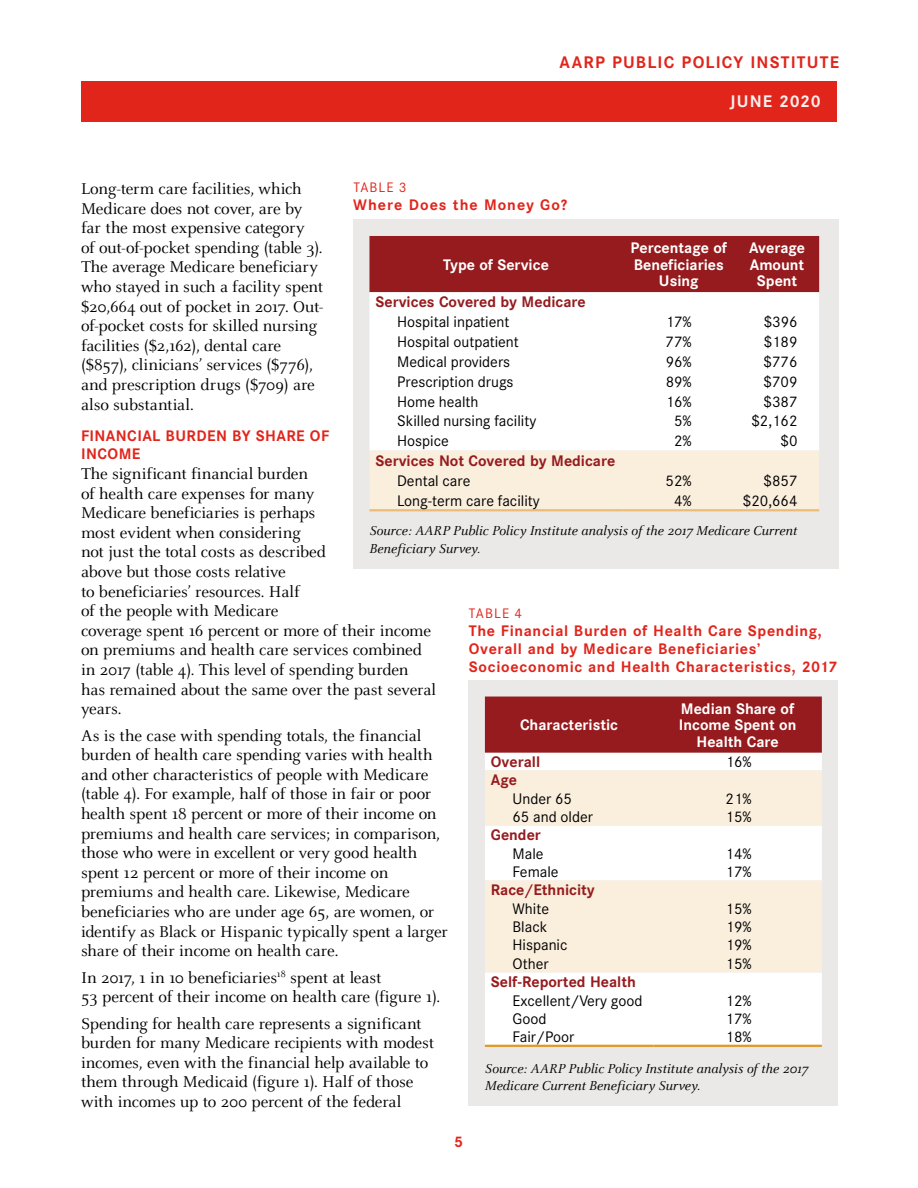
<style>
.page{position:relative;width:918px;height:1188px;background:#fff}
.page>*{position:absolute;margin:0;border:0;box-sizing:border-box;transform-origin:0 0}
.t1{font:17.25px/19.6px "Celeste Pro";letter-spacing:-.01em;color:#000}
.t2{font:700 16.5px "Corporate S";letter-spacing:.07em;color:#e1251b}
.t3{font:700 16.5px "Corporate S";letter-spacing:.05em;color:#fdeeed}
.TableRowIndent{font:15px "Corporate S";color:#000}
.t4{font:700 15px/18px "Corporate S";letter-spacing:.045em;color:#e1251b}
.TableColHead{font:700 15px/16.5px "Corporate S";color:#fff;text-align:center}
.TableRowHead{font:700 15px "Corporate S";color:#961b1e}
.TableText{font:15px "Corporate S";color:#000}
.t5{font:700 15px "Corporate S";letter-spacing:.065em;color:#e1251b}
.TableSource{font:italic 14.25px/17.2px "Celeste Pro";letter-spacing:-.005em;color:#000}
.t6{font:13.5px "Corporate S";letter-spacing:.085em;color:#e1251b}
</style>
<div class="page">
<div style="left:81px;top:81px;width:756px;height:41px;background:#e1251b"></div>
<div style="left:469px;top:680px;width:369px;height:426px;background:#eae9e8"></div>
<div style="left:485px;top:697px;width:337px;height:56px;background:#961b1e"></div>
<div style="left:485px;top:753px;width:337px;height:292px;background:#fff"></div>
<svg style="left:485px;top:770px;width:337px;height:202px;fill:#faeedd"></svg>
<hr style="left:485px;top:1045px;width:168px;height:2px;background:#e09826">
<hr style="left:653px;top:1045px;width:169px;height:2px;background:#e09826">
<div style="left:353px;top:220px;width:486px;height:349px;background:#eae9e8"></div>
<div style="left:369px;top:236px;width:450px;height:56px;background:#961b1e"></div>
<div style="left:369px;top:292px;width:450px;height:159px;background:#fff"></div>
<div style="left:370px;top:451px;width:449px;height:58px;background:#faeedd"></div>
<hr style="left:369px;top:509px;width:254px;height:2px;background:#ebbc78">
<hr style="left:623px;top:509px;width:112px;height:2px;background:#ebbc78">
<hr style="left:735px;top:509px;width:84px;height:2px;background:#ebbc78">
<p class="t2" style="left:560px;top:52px;width:281px">AARP PUBLIC POLICY INSTITUTE</p>
<p class="t3" style="left:730px;top:92px;width:92px">JUNE 2020</p>
<p class="t6" style="left:353px;top:179px;width:55px">TABLE 3</p>
<p class="t5" style="left:353px;top:195px;width:215px">Where Does the Money Go?</p>
<p class="t1" style="left:81px;top:179px;width:244px">Long-term care facilities, which Medicare does not cover, are by far the most expensive category<br>of out-of-pocket spending (table 3).<br>The average Medicare beneficiary who stayed in such a facility spent $20,664 out of pocket in 2017. Out&shy;of-pocket costs for skilled nursing facilities ($2,162), dental care ($857), clinicians’ services ($776), and prescription drugs ($709) are also substantial.</p>
<h2 class="t4" style="left:81px;top:427px;width:250px">FINANCIAL BURDEN BY SHARE OF<br>INCOME</h2>
<p class="t1" style="left:81px;top:464px;width:357px">The significant financial burden<br>of health care expenses for many<br>Medicare beneficiaries is perhaps<br>most evident when considering<br>not just the total costs as described<br>above but those costs relative<br>to beneficiaries’ resources. Half<br>of the people with Medicare<br>coverage spent 16 percent or more of their income on premiums and health care services combined in 2017 (table 4). This level of spending burden has remained about the same over the past several years.</p>
<p class="t1" style="left:81px;top:725px;width:368px">As is the case with spending totals, the financial burden of health care spending varies with health and other characteristics of people with Medicare (table 4). For example, half of those in fair or poor health spent 18 percent or more of their income on premiums and health care services; in comparison, those who were in excellent or very good health spent 12 percent or more of their income on premiums and health care. Likewise, Medicare beneficiaries who are under age 65, are women, or identify as Black or Hispanic typically spent a larger share of their income on health care.</p>
<p class="t1" style="left:81px;top:967px;width:361px">In 2017, 1 in 10 beneficiaries<sup>18</sup> spent at least<br>53 percent of their income on health care (figure 1).</p>
<p class="t1" style="left:81px;top:1013px;width:355px">Spending for health care represents a significant burden for many Medicare recipients with modest incomes, even with the financial help available to them through Medicaid (figure 1). Half of those with incomes up to 200 percent of the federal</p>
<p class="TableColHead" style="left:631px;top:240px;width:98px">Percentage of<br>Beneficiaries<br>Using</p>
<p class="TableColHead" style="left:749px;top:240px;width:58px">Average<br>Amount<br>Spent</p>
<p class="TableColHead" style="left:443px;top:256px;width:107px">Type of Service</p>
<p class="TableRowHead" style="left:375px;top:293px;width:212px">Services Covered by Medicare</p>
<p class="TableRowIndent" style="left:397px;top:313px;width:114px">Hospital inpatient</p>
<p class="TableText" style="left:666px;top:313px;width:28px">17%</p>
<p class="TableText" style="left:764px;top:313px;width:35px">$396</p>
<p class="TableRowIndent" style="left:397px;top:333px;width:123px">Hospital outpatient</p>
<p class="TableText" style="left:666px;top:333px;width:28px">77%</p>
<p class="TableText" style="left:764px;top:333px;width:35px">$189</p>
<p class="TableRowIndent" style="left:397px;top:353px;width:115px">Medical providers</p>
<p class="TableText" style="left:666px;top:353px;width:27px">96%</p>
<p class="TableText" style="left:764px;top:353px;width:35px">$776</p>
<p class="TableRowIndent" style="left:397px;top:373px;width:118px">Prescription drugs</p>
<p class="TableText" style="left:666px;top:373px;width:28px">89%</p>
<p class="TableText" style="left:764px;top:373px;width:35px">$709</p>
<p class="TableRowIndent" style="left:397px;top:392px;width:83px">Home health</p>
<p class="TableText" style="left:666px;top:392px;width:27px">16%</p>
<p class="TableText" style="left:764px;top:392px;width:36px">$387</p>
<p class="TableRowIndent" style="left:397px;top:412px;width:141px">Skilled nursing facility</p>
<p class="TableText" style="left:674px;top:412px;width:19px">5%</p>
<p class="TableText" style="left:751px;top:412px;width:48px">$2,162</p>
<p class="TableRowIndent" style="left:397px;top:432px;width:53px">Hospice</p>
<p class="TableText" style="left:674px;top:432px;width:19px">2%</p>
<p class="TableText" style="left:781px;top:432px;width:19px">$0</p>
<p class="TableRowHead" style="left:375px;top:452px;width:241px">Services Not Covered by Medicare</p>
<p class="TableRowIndent" style="left:397px;top:472px;width:75px">Dental care</p>
<p class="TableText" style="left:666px;top:472px;width:28px">52%</p>
<p class="TableText" style="left:764px;top:472px;width:36px">$857</p>
<p class="TableRowIndent" style="left:397px;top:492px;width:144px">Long-term care facility</p>
<p class="TableText" style="left:674px;top:492px;width:19px">4%</p>
<p class="TableText" style="left:743px;top:492px;width:56px">$20,664</p>
<p class="TableSource" style="left:369px;top:522px;width:429px">Source: AARP Public Policy Institute analysis of the 2017 Medicare Current<br>Beneficiary Survey.</p>
<p class="t6" style="left:469px;top:605px;width:55px">TABLE 4</p>
<p class="t4" style="left:469px;top:622px;width:370px">The Financial Burden of Health Care Spending,<br>Overall and by Medicare Beneficiaries’<br>Socioeconomic and Health Characteristics, 2017</p>
<p class="TableColHead" style="left:679px;top:701px;width:119px">Median Share of<br>Income Spent on<br>Health Care</p>
<p class="TableColHead" style="left:520px;top:717px;width:100px">Characteristic</p>
<p class="TableRowHead" style="left:491px;top:753px;width:51px">Overall</p>
<p class="TableText" style="left:726px;top:753px;width:27px">16%</p>
<p class="TableRowHead" style="left:491px;top:771px;width:28px">Age</p>
<p class="TableRowIndent" style="left:513px;top:790px;width:61px">Under 65</p>
<p class="TableText" style="left:726px;top:790px;width:28px">21%</p>
<p class="TableRowIndent" style="left:513px;top:808px;width:82px">65 and older</p>
<p class="TableText" style="left:726px;top:808px;width:28px">15%</p>
<p class="TableRowHead" style="left:491px;top:826px;width:51px">Gender</p>
<p class="TableRowIndent" style="left:513px;top:845px;width:33px">Male</p>
<p class="TableText" style="left:726px;top:845px;width:28px">14%</p>
<p class="TableRowIndent" style="left:513px;top:863px;width:48px">Female</p>
<p class="TableText" style="left:726px;top:863px;width:28px">17%</p>
<p class="TableRowHead" style="left:491px;top:881px;width:105px">Race/Ethnicity</p>
<p class="TableRowIndent" style="left:513px;top:900px;width:38px">White</p>
<p class="TableText" style="left:726px;top:900px;width:28px">15%</p>
<p class="TableRowIndent" style="left:513px;top:918px;width:36px">Black</p>
<p class="TableText" style="left:726px;top:918px;width:27px">19%</p>
<p class="TableRowIndent" style="left:513px;top:936px;width:57px">Hispanic</p>
<p class="TableText" style="left:726px;top:936px;width:27px">19%</p>
<p class="TableRowIndent" style="left:513px;top:955px;width:38px">Other</p>
<p class="TableText" style="left:726px;top:955px;width:28px">15%</p>
<p class="TableRowHead" style="left:491px;top:973px;width:146px">Self-Reported Health</p>
<p class="TableRowIndent" style="left:513px;top:991px;width:132px">Excellent/Very good</p>
<p class="TableText" style="left:726px;top:991px;width:28px">12%</p>
<p class="TableRowIndent" style="left:513px;top:1010px;width:35px">Good</p>
<p class="TableText" style="left:726px;top:1010px;width:28px">17%</p>
<p class="TableRowIndent" style="left:513px;top:1028px;width:63px">Fair/Poor</p>
<p class="TableText" style="left:726px;top:1028px;width:28px">18%</p>
<p class="TableSource" style="left:485px;top:1059px;width:325px">Source: AARP Public Policy Institute analysis of the 2017<br>Medicare Current Beneficiary Survey.</p>
<p class="t4" style="left:454px;top:1133px;width:11px">5</p>
</div>
